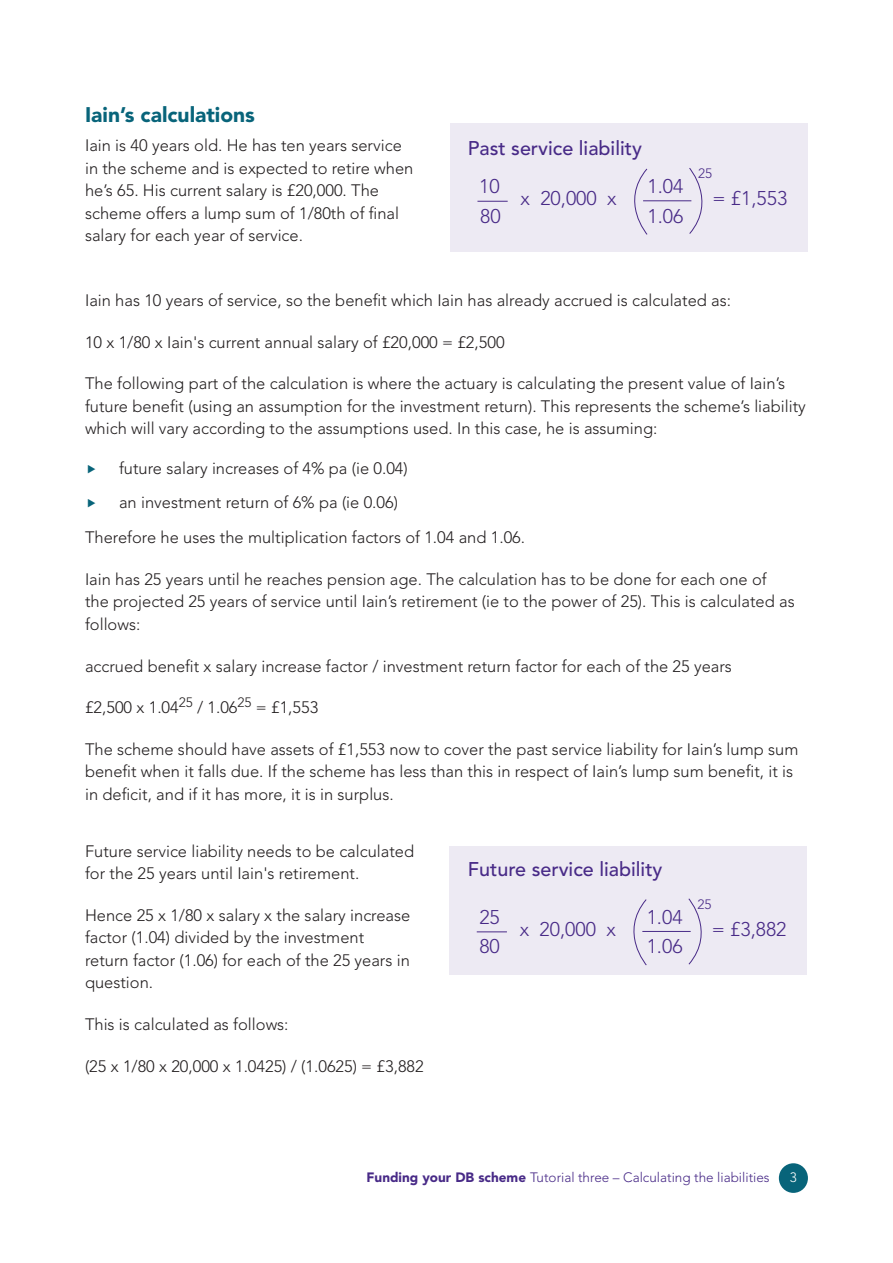
<style>
.page{position:relative;width:893px;height:1263px;background:#fff}
.page>*{position:absolute;margin:0;border:0;box-sizing:border-box;transform-origin:0 0}
.t1{font:900 21px "Avenir LT Std";color:#08647a}
.t2{font:300 19.8px/29.2px "Avenir LT Std";color:#482a87}
.t3{font:500 19.8px "Avenir LT Std";color:#482a87}
.t4{font:300 16.5px/22.5px "Avenir LT Std";color:#231f20}
.t5{font:300 13.5px "Avenir LT Std";color:#482a87}
.t6{font:300 13.5px "Avenir LT Std";color:#fff}
.s1{font-weight:900}
</style>
<div class="page">
<div style="left:779px;top:1163px;width:29px;height:30px;background:#08647a;border-radius:50%"></div>
<div style="left:449px;top:846px;width:357px;height:129px;background:#edeaf3"></div>
<div style="left:450px;top:123px;width:357px;height:129px;background:#edeaf3"></div>
<hr style="left:477px;top:201px;width:31px;height:1px;background:#482a87">
<hr style="left:643px;top:200px;width:48px;height:1px;background:#482a87">
<svg style="left:688px;top:168px;width:15px;height:66px"></svg>
<svg style="left:634px;top:168px;width:14px;height:67px"></svg>
<hr style="left:477px;top:931px;width:30px;height:1px;background:#482a87">
<hr style="left:642px;top:931px;width:49px;height:1px;background:#482a87">
<svg style="left:688px;top:898px;width:14px;height:67px"></svg>
<svg style="left:633px;top:899px;width:14px;height:67px"></svg>
<p class="t1" style="left:85px;top:102px;width:171px">Iain’s calculations</p>
<p class="t4" style="left:85px;top:134px;width:330px">Iain is 40 years old. He has ten years service in the scheme and is expected to retire when he’s 65. His current salary is £20,000. The scheme offers a lump sum of 1/80th of final salary for each year of service.</p>
<p class="t3" style="left:468px;top:137px;width:176px">Past service liability</p>
<p class="t5" style="left:698px;top:165px;width:16px">25</p>
<p class="t2" style="left:647px;top:172px;width:37px">1.04</p>
<p class="t2" style="left:479px;top:172px;width:23px">10<br>80</p>
<p class="t2" style="left:521px;top:184px;width:97px">x 20,000 x</p>
<p class="t2" style="left:713px;top:184px;width:76px">= £1,553</p>
<p class="t2" style="left:647px;top:201px;width:37px">1.06</p>
<p class="t4" style="left:85px;top:289px;width:648px">Iain has 10 years of service, so the benefit which Iain has already accrued is calculated as:</p>
<p class="t4" style="left:85px;top:331px;width:421px">10 x 1/80 x Iain's current annual salary of £20,000 = £2,500</p>
<p class="t4" style="left:85px;top:372px;width:722px">The following part of the calculation is where the actuary is calculating the present value of Iain’s future benefit (using an assumption for the investment return). This represents the scheme’s liability which will vary according to the assumptions used. In this case, he is assuming:</p>
<p class="t4" style="left:119px;top:452px;width:290px;line-height:33.8px">future salary increases of 4% pa (ie 0.04) an investment return of 6% pa (ie 0.06)</p>
<p class="t4" style="left:85px;top:526px;width:442px">Therefore he uses the multiplication factors of 1.04 and 1.06.</p>
<p class="t4" style="left:85px;top:568px;width:711px">Iain has 25 years until he reaches pension age. The calculation has to be done for each one of<br>the projected 25 years of service until Iain’s retirement (ie to the power of 25). This is calculated as follows:</p>
<p class="t4" style="left:85px;top:655px;width:648px">accrued benefit x salary increase factor / investment return factor for each of the 25 years</p>
<p class="t4" style="left:85px;top:696px;width:235px">£2,500 x 1.04<sup>25</sup> / 1.06<sup>25</sup> = £1,553</p>
<p class="t4" style="left:85px;top:738px;width:715px">The scheme should have assets of £1,553 now to cover the past service liability for Iain’s lump sum benefit when it falls due. If the scheme has less than this in respect of Iain’s lump sum benefit, it is in deficit, and if it has more, it is in surplus.</p>
<p class="t4" style="left:85px;top:840px;width:331px">Future service liability needs to be calculated for the 25 years until Iain's retirement.</p>
<p class="t4" style="left:85px;top:904px;width:327px">Hence 25 x 1/80 x salary x the salary increase factor (1.04) divided by the investment return factor (1.06) for each of the 25 years in question.</p>
<p class="t4" style="left:85px;top:1013px;width:205px">This is calculated as follows:</p>
<p class="t4" style="left:85px;top:1055px;width:340px">(25 x 1/80 x 20,000 x 1.0425) / (1.0625) = £3,882</p>
<p class="t3" style="left:468px;top:858px;width:196px">Future service liability</p>
<p class="t2" style="left:479px;top:902px;width:22px">25<br>80</p>
<p class="t5" style="left:698px;top:896px;width:16px">25</p>
<p class="t2" style="left:647px;top:902px;width:37px">1.04</p>
<p class="t2" style="left:520px;top:914px;width:97px">x 20,000 x</p>
<p class="t2" style="left:712px;top:914px;width:76px">= £3,882</p>
<p class="t2" style="left:647px;top:932px;width:37px">1.06</p>
<p class="t5" style="left:367px;top:1169px;width:405px"><span class="s1">Funding your DB scheme</span> Tutorial three – Calculating the liabilities</p>
<p class="t6" style="left:790px;top:1170px;width:9px">3</p>
</div>
